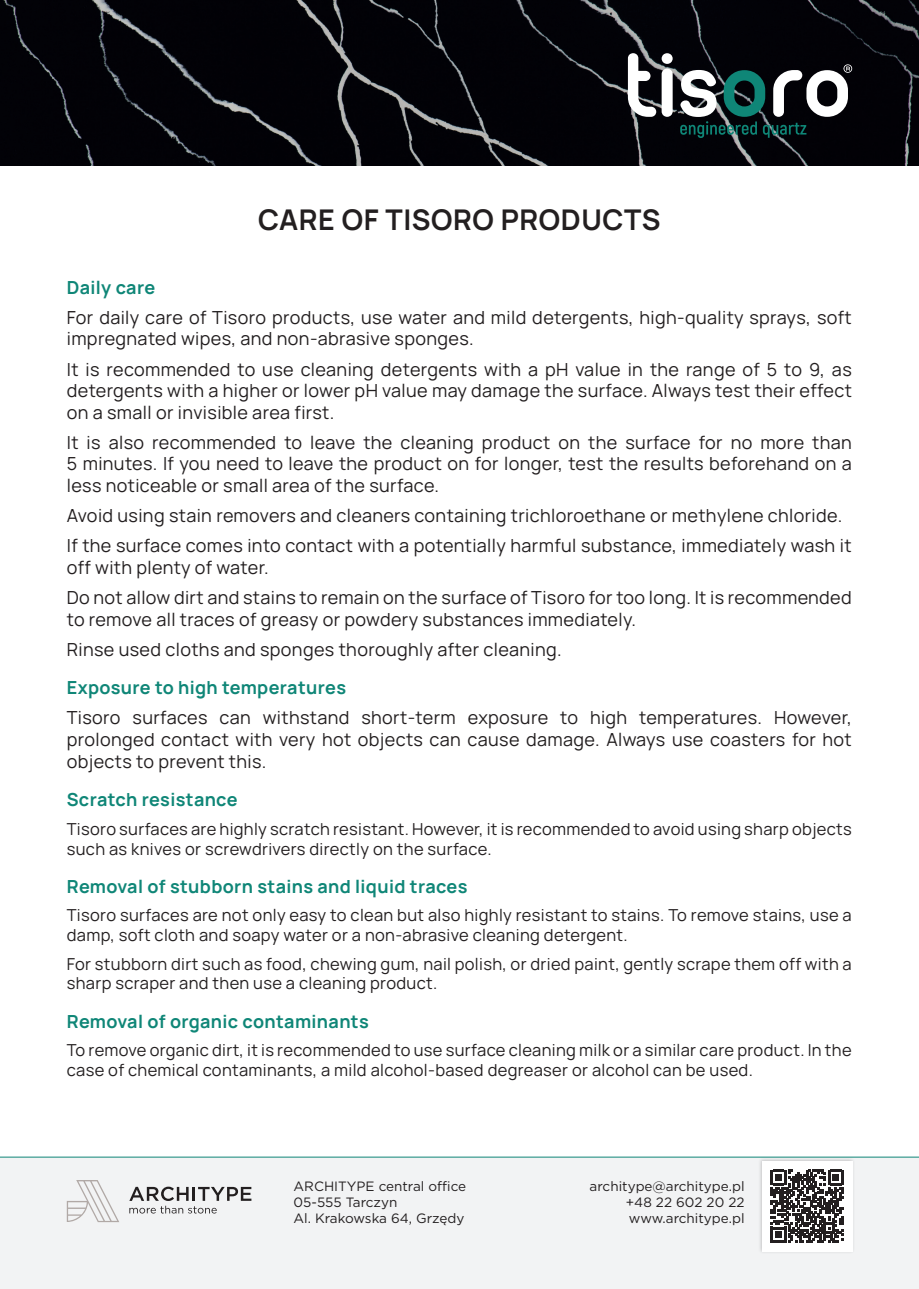
<style>
.page{position:relative;width:919px;height:1289px;background:#fff}
.page>*{position:absolute;margin:0;border:0;box-sizing:border-box;transform-origin:0 0}
.t1{font:700 28.5px "Manrope";letter-spacing:.02em;color:#231f20}
.t2{font:18px/21.6px "Manrope";letter-spacing:.02em;color:#231f20}
.t3{font:700 18px "Manrope";letter-spacing:.02em;color:#0f8677}
.t4{font:16.5px/19.8px "Manrope";letter-spacing:.02em;color:#231f20}
.t5{font:13.5px/16.2px "Gotham";color:#231f20}
</style>
<div class="page">
<img style="left:0;top:0;width:918px;height:166px">
<svg style="left:628px;top:53px;width:44px;height:64px"></svg>
<svg style="left:680px;top:64px;width:172px;height:74px"></svg>
<div style="left:0;top:1157px;width:918px;height:131px;background:#f2f3f4"></div>
<hr style="left:0;top:1156px;width:918px;height:1px;background:#0f8677">
<svg style="left:67px;top:1180px;width:52px;height:42px"></svg>
<svg style="left:129px;top:1186px;width:122px;height:27px"></svg>
<div style="left:758px;top:1157px;width:97px;height:97px;background:#231f20;opacity:.23"></div>
<div style="left:762px;top:1160px;width:90px;height:91px;background:#fff"></div>
<svg style="left:770px;top:1169px;width:73px;height:73px"></svg>
<h1 class="t1" style="left:258px;top:200px;width:404px">CARE OF TISORO PRODUCTS</h1>
<p class="t3" style="left:67px;top:274px;width:90px">Daily care</p>
<p class="t2" style="left:67px;top:306px;width:786px">For daily care of Tisoro products, use water and mild detergents, high-quality sprays, soft impregnated wipes, and non-abrasive sponges.</p>
<p class="t2" style="left:67px;top:357px;width:786px;text-align:justify">It is recommended to use cleaning detergents with a pH value in the range of 5 to 9, as detergents with a higher or lower pH value may damage the surface. Always test their effect on a small or invisible area first.</p>
<p class="t2" style="left:67px;top:431px;width:786px;text-align:justify">It is also recommended to leave the cleaning product on the surface for no more than 5 minutes. If you need to leave the product on for longer, test the results beforehand on a less noticeable or small area of the surface.</p>
<p class="t2" style="left:67px;top:500px;width:786px;line-height:30.2px">Avoid using stain removers and cleaners containing trichloroethane or methylene chloride.<br>If the surface comes into contact with a potentially harmful substance, immediately wash it</p>
<p class="t2" style="left:67px;top:551px;width:786px;line-height:30.2px">off with plenty of water.<br>Do not allow dirt and stains to remain on the surface of Tisoro for too long. It is recommended</p>
<p class="t2" style="left:67px;top:603px;width:570px;line-height:30.2px">to remove all traces of greasy or powdery substances immediately.<br>Rinse used cloths and sponges thoroughly after cleaning.</p>
<p class="t3" style="left:67px;top:675px;width:281px">Exposure to high temperatures</p>
<p class="t2" style="left:67px;top:706px;width:786px;text-align:justify">Tisoro surfaces can withstand short-term exposure to high temperatures. However, prolonged contact with very hot objects can cause damage. Always use coasters for hot objects to prevent this.</p>
<p class="t3" style="left:67px;top:787px;width:172px">Scratch resistance</p>
<p class="t4" style="left:67px;top:818px;width:786px">Tisoro surfaces are highly scratch resistant. However, it is recommended to avoid using sharp objects such as knives or screwdrivers directly on the surface.</p>
<p class="t3" style="left:67px;top:874px;width:402px">Removal of stubborn stains and liquid traces</p>
<p class="t4" style="left:67px;top:904px;width:786px">Tisoro surfaces are not only easy to clean but also highly resistant to stains. To remove stains, use a damp, soft cloth and soapy water or a non-abrasive cleaning detergent.</p>
<p class="t4" style="left:67px;top:953px;width:786px">For stubborn dirt such as food, chewing gum, nail polish, or dried paint, gently scrape them off with a sharp scraper and then use a cleaning product.</p>
<p class="t3" style="left:67px;top:1008px;width:303px">Removal of organic contaminants</p>
<p class="t4" style="left:67px;top:1039px;width:786px">To remove organic dirt, it is recommended to use surface cleaning milk or a similar care product. In the case of chemical contaminants, a mild alcohol-based degreaser or alcohol can be used.</p>
<p class="t5" style="left:293px;top:1177px;width:174px">ARCHITYPE central office<br>05-555 Tarczyn<br>Al. Krakowska 64, Grzędy</p>
<p class="t5" style="left:625px;top:1177px;width:120px;text-align:justify;text-indent:-36px">architype@architype.pl +48 22 602 20 22 www.architype.pl</p>
</div>
